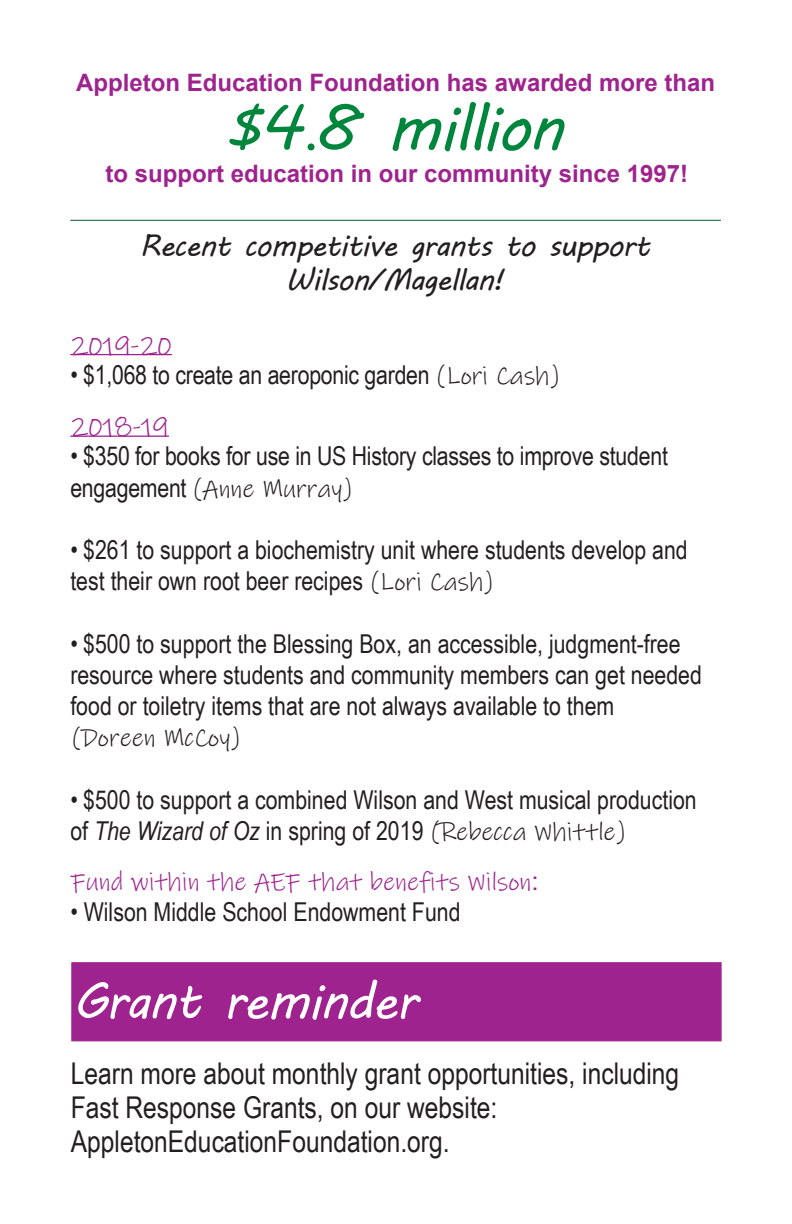
<style>
.page{position:relative;width:792px;height:1224px;background:#fff}
.page>*{position:absolute;margin:0;border:0;box-sizing:border-box;transform-origin:0 0}
.t1{font:64px "MV Boli";letter-spacing:-.03em;color:#00853d}
.t2{font:50.6px "MV Boli";letter-spacing:-.03em;color:#fff}
.t3{font:30px/34px "Arial Narrow";color:#231f20}
.t4{font:30px/34px "MV Boli";letter-spacing:-.03em;color:#231f20;text-align:center}
.t5{font:26px/31.2px "Arial Narrow";color:#231f20}
.t6{font:26px "Ink Free";color:#9f238e}
.t7{font:700 24px "Arial";color:#9f238e}
.s1{font-family:"Times New Roman"}
.s2{font-family:"Ink Free"}
.s3{font-style:italic}
.s4{font-family:"Arial"}
</style>
<div class="page">
<hr style="left:70px;top:354px;width:102px;height:1px;background:#9f238e">
<hr style="left:70px;top:436px;width:99px;height:1px;background:#9f238e">
<hr style="left:70px;top:220px;width:651px;height:1px;background:#055d31">
<div style="left:71px;top:962px;width:651px;height:79px;background:#9f238e;border:1px solid #9f238e"></div>
<p class="t7" style="left:76px;top:66px;width:640px">Appleton Education Foundation has awarded more than</p>
<p class="t1" style="left:227px;top:84px;width:338px">$4<span class="s1">.</span>8 million</p>
<p class="t7" style="left:106px;top:156px;width:584px">to support education in our community since 1997!</p>
<p class="t4" style="left:140px;top:228px;width:512px">Recent competitive grants to support<br>Wilson/Magellan!</p>
<p class="t6" style="left:70px;top:329px;width:103px">2019-20</p>
<p class="t5" style="left:70px;top:358px;width:491px">• $1,068 to create an aeroponic garden <span class="s2">(Lori Cash)</span></p>
<p class="t6" style="left:70px;top:411px;width:100px">2018-19</p>
<p class="t5" style="left:70px;top:440px;width:599px">• $350 for books for use in US History classes to improve student engagement <span class="s2">(Anne Murray)</span></p>
<p class="t5" style="left:70px;top:533px;width:619px">• $261 to support a biochemistry unit where students develop and test their own root beer recipes <span class="s2">(Lori Cash)</span></p>
<p class="t5" style="left:70px;top:627px;width:633px">• $500 to support the Blessing Box, an accessible, judgment-free resource where students and community members can get needed food or toiletry items that are not always available to them <span class="s2">(Doreen McCoy)</span></p>
<p class="t5" style="left:70px;top:783px;width:628px">• $500 to support a combined Wilson and West musical production of <span class="s3">The Wizard of Oz</span> in spring of 2019 <span class="s2">(Rebecca Whittle)</span></p>
<p class="t6" style="left:70px;top:867px;width:470px">Fund within the AEF that benefits Wilson<span class="s4">:</span></p>
<p class="t5" style="left:70px;top:896px;width:392px">• Wilson Middle School Endowment Fund</p>
<p class="t2" style="left:72px;top:966px;width:346px">Grant reminder</p>
<p class="t3" style="left:71px;top:1055px;width:610px">Learn more about monthly grant opportunities, including<br>Fast Response Grants, on our website:<br>AppletonEducationFoundation.org.</p>
</div>
